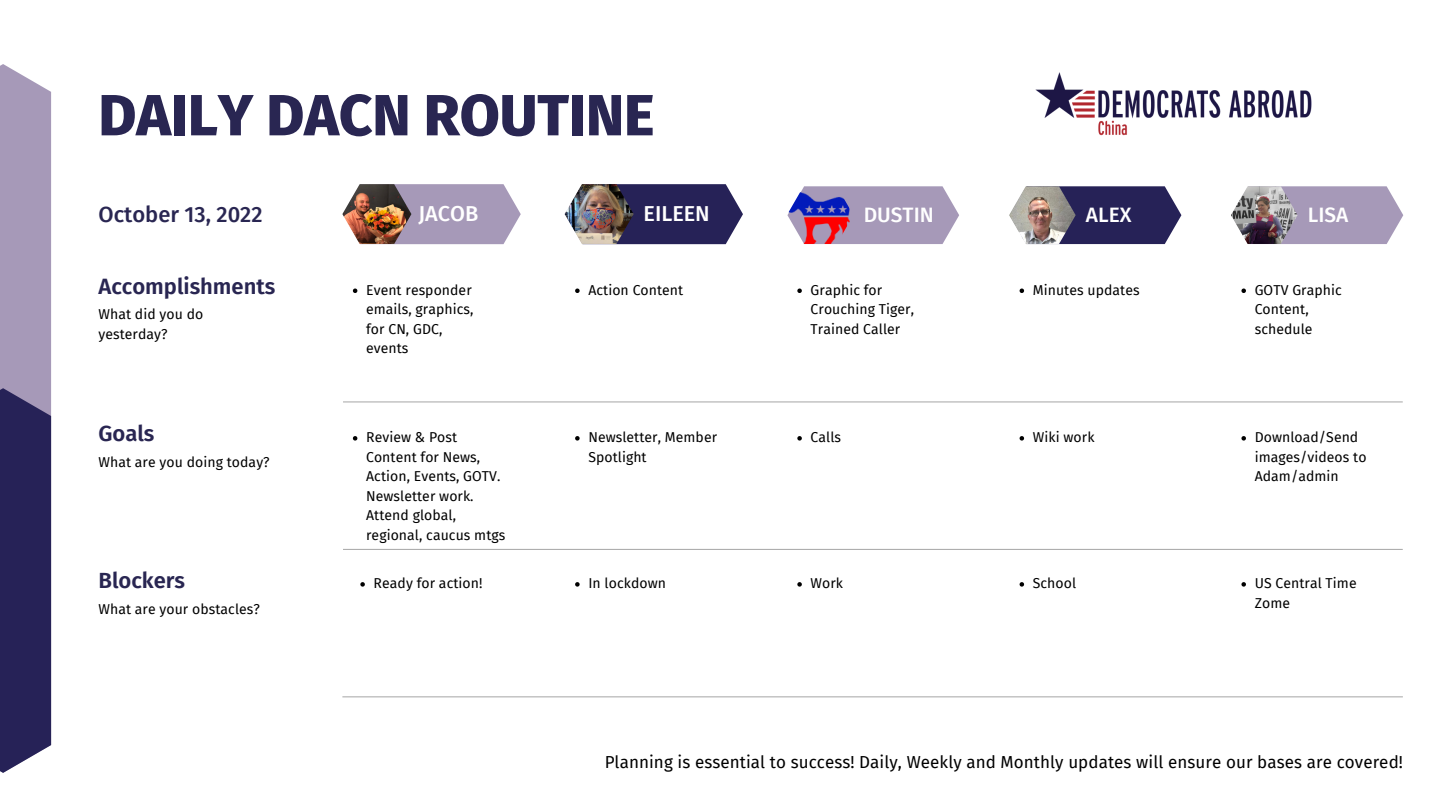
<style>
.page{position:relative;width:1440px;height:810px;background:#fff}
.page>*{position:absolute;margin:0;border:0;box-sizing:border-box;transform-origin:0 0}
.t1{font:800 58px "Fira Sans";color:#292652}
.t2{font:600 22px "Fira Sans";color:#292652}
.t3{font:500 22px "Fira Sans";color:#292652}
.t4{font:500 21.6px "Fira Sans";color:#fff}
.t5{font:500 20.9px "Fira Sans";color:#fff}
.t6{font:17px "Fira Sans";letter-spacing:.005em;color:#000}
.t7{font:14px/19.5px "Fira Sans";letter-spacing:.005em;color:#000}
</style>
<div class="page">
<svg style="left:411px;top:184px;width:110px;height:60px;background:#ada1bd"></svg>
<svg style="left:853px;top:186px;width:106px;height:58px;background:#ada1bd"></svg>
<svg style="left:634px;top:184px;width:109px;height:60px;background:#373464"></svg>
<svg style="left:1076px;top:186px;width:105px;height:58px;background:#373364"></svg>
<svg style="left:1298px;top:186px;width:105px;height:58px;background:#ada1bd"></svg>
<img style="left:342px;top:184px;width:69px;height:60px">
<img style="left:787px;top:186px;width:66px;height:58px">
<img style="left:565px;top:184px;width:69px;height:60px">
<img style="left:1009px;top:186px;width:67px;height:58px">
<img style="left:1231px;top:186px;width:67px;height:58px">
<hr style="left:343px;top:402px;width:1060px;height:1px;background:#a6a6a6">
<hr style="left:343px;top:549px;width:1060px;height:1px;background:#a6a6a6">
<hr style="left:342px;top:696px;width:1061px;height:1px;background:#a6a6a6">
<svg style="left:0;top:64px;width:51px;height:709px;background:#686089"></svg>
<svg style="left:353px;top:289px;width:4px;height:4px"></svg>
<svg style="left:353px;top:436px;width:4px;height:5px"></svg>
<svg style="left:797px;top:289px;width:5px;height:4px"></svg>
<svg style="left:797px;top:436px;width:5px;height:5px"></svg>
<svg style="left:797px;top:582px;width:5px;height:5px"></svg>
<svg style="left:575px;top:289px;width:5px;height:4px"></svg>
<svg style="left:575px;top:436px;width:5px;height:5px"></svg>
<svg style="left:575px;top:582px;width:5px;height:5px"></svg>
<svg style="left:1020px;top:289px;width:4px;height:4px"></svg>
<svg style="left:1020px;top:436px;width:4px;height:5px"></svg>
<svg style="left:1020px;top:582px;width:4px;height:5px"></svg>
<svg style="left:1241px;top:289px;width:5px;height:4px"></svg>
<svg style="left:1241px;top:436px;width:5px;height:5px"></svg>
<svg style="left:1241px;top:582px;width:5px;height:5px"></svg>
<svg style="left:360px;top:582px;width:5px;height:5px"></svg>
<img style="left:1035px;top:72px;width:277px;height:64px">
<h1 class="t1" style="left:98px;top:81px;width:557px">DAILY DACN ROUTINE</h1>
<h2 class="t3" style="left:98px;top:202px;width:166px">October 13, 2022</h2>
<h2 class="t2" style="left:98px;top:273px;width:178px">Accomplishments</h2>
<p class="t7" style="left:98px;top:305px;width:106px">What did you do yesterday?</p>
<h2 class="t2" style="left:98px;top:420px;width:58px">Goals</h2>
<p class="t7" style="left:98px;top:453px;width:173px">What are you doing today?</p>
<h2 class="t2" style="left:98px;top:568px;width:88px">Blockers</h2>
<p class="t7" style="left:98px;top:600px;width:163px">What are your obstacles?</p>
<h3 class="t4" style="left:419px;top:201px;width:61px">JACOB</h3>
<h3 class="t4" style="left:644px;top:201px;width:68px">EILEEN</h3>
<h3 class="t5" style="left:864px;top:203px;width:72px">DUSTIN</h3>
<h3 class="t5" style="left:1086px;top:203px;width:47px">ALEX</h3>
<h3 class="t5" style="left:1308px;top:203px;width:42px">LISA</h3>
<p class="t7" style="left:366px;top:280px;width:109px">Event responder emails, graphics, for CN, GDC, events</p>
<p class="t7" style="left:366px;top:428px;width:141px">Review &amp; Post<br>Content for News,<br>Action, Events, GOTV.<br>Newsletter work.<br>Attend global, regional, caucus mtgs</p>
<p class="t7" style="left:374px;top:574px;width:110px">Ready for action!</p>
<p class="t7" style="left:588px;top:280px;width:96px">Action Content</p>
<p class="t7" style="left:811px;top:280px;width:105px">Graphic for<br>Crouching Tiger,<br>Trained Caller</p>
<p class="t7" style="left:1033px;top:280px;width:108px">Minutes updates</p>
<p class="t7" style="left:1255px;top:280px;width:88px">GOTV Graphic<br>Content, schedule</p>
<p class="t7" style="left:588px;top:428px;width:130px">Newsletter, Member<br>Spotlight</p>
<p class="t7" style="left:811px;top:428px;width:32px">Calls</p>
<p class="t7" style="left:1033px;top:428px;width:63px">Wiki work</p>
<p class="t7" style="left:1255px;top:428px;width:113px">Download/Send images/videos to<br>Adam/admin</p>
<p class="t7" style="left:588px;top:574px;width:79px">In lockdown</p>
<p class="t7" style="left:811px;top:574px;width:34px">Work</p>
<p class="t7" style="left:1033px;top:574px;width:45px">School</p>
<p class="t7" style="left:1255px;top:574px;width:103px">US Central Time<br>Zome</p>
<p class="t6" style="left:605px;top:752px;width:800px">Planning is essential to success! Daily, Weekly and Monthly updates will ensure our bases are covered!</p>
</div>
